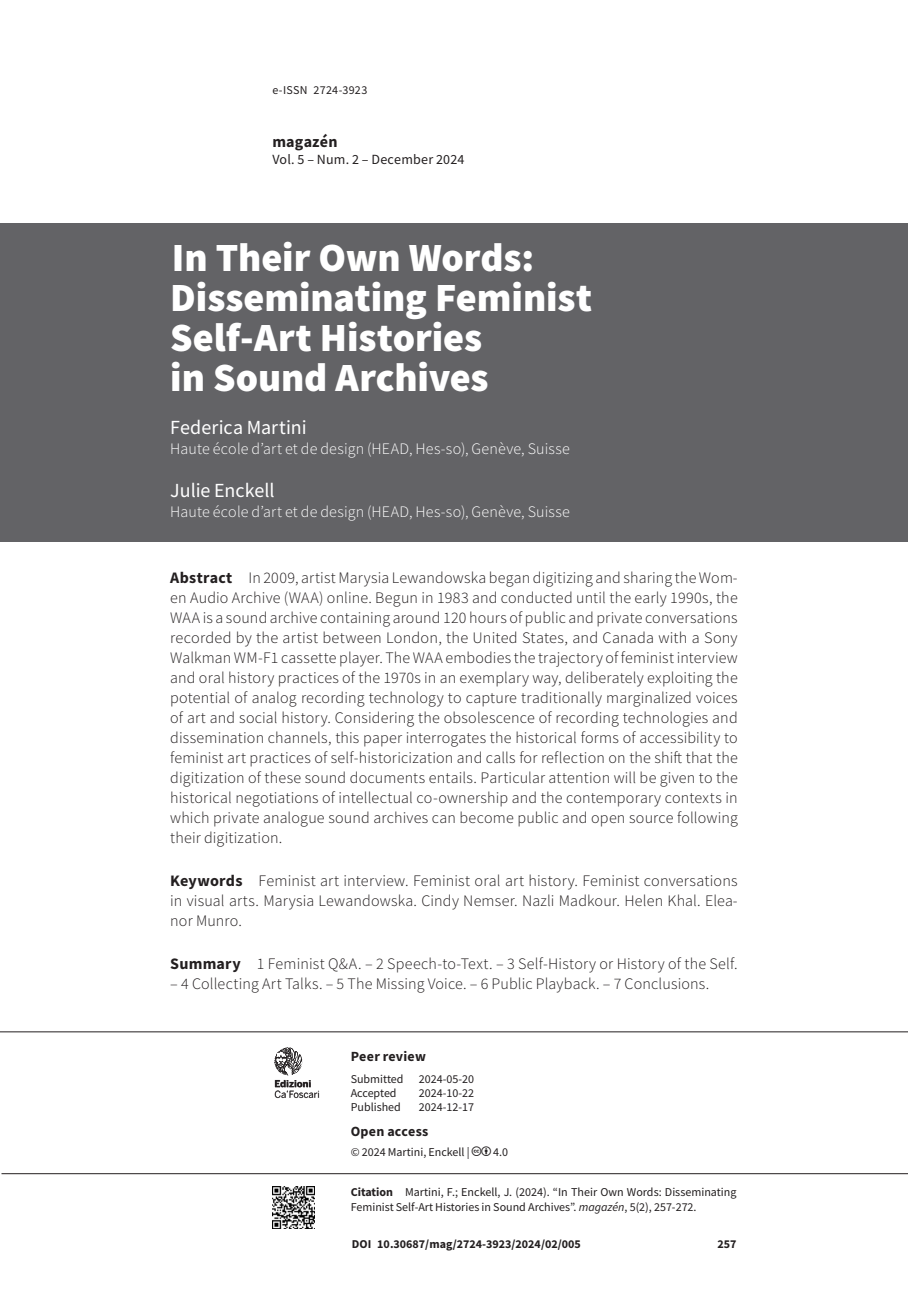
<style>
.page{position:relative;width:908px;height:1304px;background:#fff}
.page>*{position:absolute;margin:0;border:0;box-sizing:border-box;transform-origin:0 0}
.t1{font:900 40px/40px "Source Sans Pro";color:#fff}
.t2{font:20px "Source Sans Pro";color:#fff}
.t3{font:300 16px/20px "Source Sans Pro";letter-spacing:.01em;color:#231f20;text-align:justify}
.t4{font:300 16px "Source Sans Pro";letter-spacing:.01em;color:#fff}
.t5{font:700 16px "Source Sans Pro";letter-spacing:.01em;color:#231f20}
.t6{font:14px "Source Sans Pro";letter-spacing:.015em;color:#231f20}
.t7{font:700 14px "Source Sans Pro";letter-spacing:.02em;color:#231f20}
.t8{font:12px/15px "Source Sans Pro";color:#231f20}
.t9{font:700 12px "Source Sans Pro";color:#231f20}
.t10{font:12px "Source Sans Pro";letter-spacing:.02em;color:#231f20}
.t11{font:9.6px "Benton Sans";letter-spacing:-.01em;color:#231f20}
.t12{font:700 9.6px "Benton Sans";color:#231f20}
.s1{font-weight:700}
.s2{font-style:italic}
</style>
<div class="page">
<hr style="left:2px;top:1173px;width:905px;height:1px;background:#231f20">
<hr style="left:0;top:1031px;width:907px;height:1px;background:#231f20">
<img style="left:272px;top:1187px;width:42px;height:42px">
<svg style="left:274px;top:1047px;width:45px;height:51px"></svg>
<div style="left:0;top:223px;width:907px;height:318px;background:#636366"></div>
<p class="t10" style="left:272px;top:82px;width:96px">e‑ISSN 2724‑3923</p>
<p class="t5" style="left:272px;top:131px;width:67px">magazén</p>
<p class="t6" style="left:272px;top:150px;width:193px">Vol. 5 – Num. 2 – December 2024</p>
<h1 class="t1" style="left:170px;top:237px;width:423px">In Their Own Words:<br>Disseminating Feminist<br>Self‑Art Histories<br>in Sound Archives</h1>
<p class="t2" style="left:170px;top:415px;width:138px">Federica Martini</p>
<p class="t4" style="left:170px;top:439px;width:401px">Haute école d’art et de design (HEAD, Hes‑so), Genève, Suisse</p>
<p class="t2" style="left:170px;top:477px;width:106px">Julie Enckell</p>
<p class="t4" style="left:170px;top:502px;width:401px">Haute école d’art et de design (HEAD, Hes‑so), Genève, Suisse</p>
<p class="t3" style="left:170px;top:568px;width:568px"><span class="s1">Abstract</span> In 2009, artist Marysia Lewandowska began digitizing and sharing the Wom&shy;en Audio Archive (WAA) online. Begun in 1983 and conducted until the early 1990s, the WAA is a sound archive containing around 120 hours of public and private conversations recorded by the artist between London, the United States, and Canada with a Sony Walkman WM‑F1 cassette player. The WAA embodies the trajectory of feminist interview and oral history practices of the 1970s in an exemplary way, deliberately exploiting the potential of analog recording technology to capture traditionally marginalized voices of art and social history. Considering the obsolescence of recording technologies and dissemination channels, this paper interrogates the historical forms of accessibility to feminist art practices of self‑historicization and calls for reflection on the shift that the digitization of these sound documents entails. Particular attention will be given to the historical negotiations of intellectual co‑ownership and the contemporary contexts in which private analogue sound archives can become public and open source following their digitization.</p>
<p class="t3" style="left:170px;top:871px;width:568px"><span class="s1">Keywords</span> Feminist art interview. Feminist oral art history. Feminist conversations in visual arts. Marysia Lewandowska. Cindy Nemser. Nazli Madkour. Helen Khal. Elea&shy;nor Munro.</p>
<p class="t3" style="left:170px;top:953px;width:568px"><span class="s1">Summary</span> 1 Feminist Q&amp;A. – 2 Speech‑to‑Text. – 3 Self‑History or History of the Self.</p>
<p class="t3" style="left:170px;top:973px;width:540px">– 4 Collecting Art Talks. – 5 The Missing Voice. – 6 Public Playback. – 7 Conclusions.</p>
<p class="t12" style="left:274px;top:1078px;width:38px">Edizioni</p>
<p class="t11" style="left:274px;top:1088px;width:47px">Ca’Foscari</p>
<p class="t7" style="left:350px;top:1046px;width:77px">Peer review</p>
<p class="t8" style="left:350px;top:1071px;width:54px">Submitted</p>
<p class="t8" style="left:418px;top:1071px;width:57px">2024‑05‑20</p>
<p class="t8" style="left:350px;top:1085px;width:47px">Accepted</p>
<p class="t8" style="left:418px;top:1085px;width:57px">2024‑10‑22</p>
<p class="t8" style="left:350px;top:1099px;width:52px">Published</p>
<p class="t8" style="left:418px;top:1099px;width:57px">2024-12-17</p>
<p class="t7" style="left:350px;top:1122px;width:79px">Open access</p>
<p class="t8" style="left:350px;top:1144px;width:120px">© 2024 Martini, Enckell |</p>
<p class="t8" style="left:493px;top:1144px;width:16px">4.0</p>
<p class="t8" style="left:350px;top:1184px;width:387px"><span class="s1">Citation</span> Martini, F.; Enckell, J. (2024). “In Their Own Words: Disseminating<br>Feminist Self‑Art Histories in Sound Archives”. <span class="s2">magazén</span>, 5(2), 257‑272.</p>
<p class="t9" style="left:351px;top:1235px;width:230px">DOI 10.30687/mag/2724‑3923/2024/02/005</p>
<p class="t9" style="left:717px;top:1236px;width:21px">257</p>
</div>
